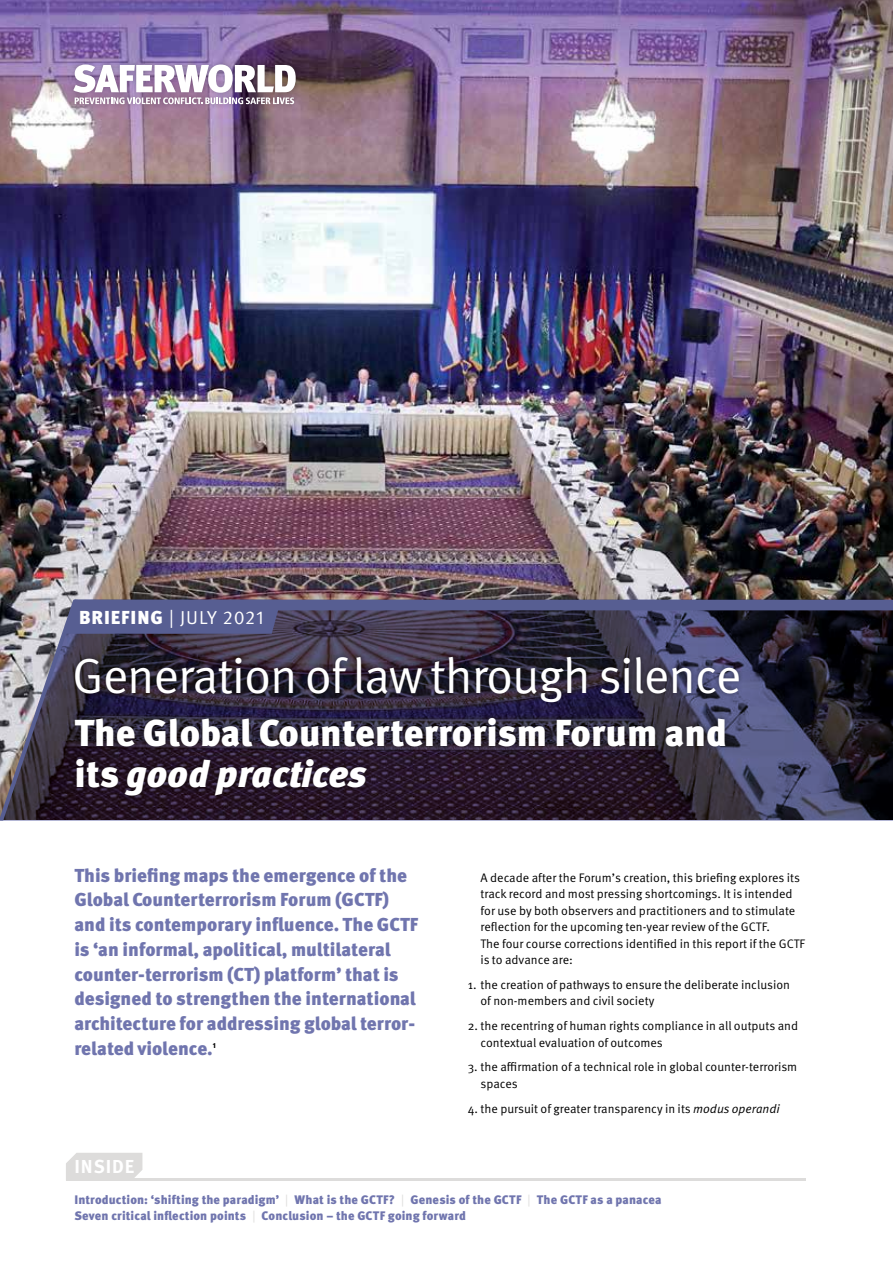
<style>
.page{position:relative;width:893px;height:1263px;background:#fff}
.page>*{position:absolute;margin:0;border:0;box-sizing:border-box;transform-origin:0 0}
.t1{font:49.5px "Meta Pro";letter-spacing:-.025em;color:#fff}
.t2{font:900 37.5px/41.2px "Meta Pro";color:#fff}
.t3{font:900 18.75px/24.8px "Meta Pro";color:#7075ae}
.t4{font:18.75px "Meta Pro";letter-spacing:.05em;color:#fff}
.t5{font:700 18.75px "Meta Pro";letter-spacing:.05em;color:#fff}
.t6{font:12.3px/16.5px "Meta Pro";color:#000}
.t7{font:900 12.3px/16.5px "Meta Pro";letter-spacing:.005em;color:#7075ae}
.t8{font:900 7.2px "Meta Pro";color:#000}
.s1{font-weight:900}
.s2{font-style:italic}
.s3{font-weight:400;color:#dddcdb}
</style>
<div class="page">
<img style="left:0;top:0;width:893px;height:600px">
<div style="left:68px;top:59px;width:233px;height:51px;background:#000;opacity:.25"></div>
<svg style="left:73px;top:65px;width:223px;height:39px"></svg>
<hr style="left:66px;top:1178px;width:740px;height:2px;background:#dddcdb">
<div style="left:66px;top:1153px;width:76px;height:25px;background:#dddcdb"></div>
<svg style="left:0;top:600px;width:893px;height:220px;background:#352f44"></svg>
<h3 class="t4" style="left:79px;top:606px;width:186px"><span class="s1">BRIEFING</span> | JULY 2021</h3>
<h1 class="t1" style="left:72px;top:646px;width:671px">Generation of law through silence</h1>
<h2 class="t2" style="left:74px;top:713px;width:654px">The Global Counterterrorism Forum and its <span class="s2">good practices</span></h2>
<p class="t3" style="left:74px;top:863px;width:345px">This briefing maps the emergence of the Global Counterterrorism Forum (GCTF) and its contemporary influence. The GCTF is ‘an informal, apolitical, multilateral counter-terrorism (CT) platform’ that is designed to strengthen the international architecture for addressing global terror&shy;related violence.</p>
<p class="t8" style="left:213px;top:1041px;width:5px">1</p>
<h3 class="t5" style="left:74px;top:1155px;width:62px">INSIDE</h3>
<p class="t6" style="left:480px;top:869px;width:326px">A decade after the Forum’s creation, this briefing explores its track record and most pressing shortcomings. It is intended for use by both observers and practitioners and to stimulate reflection for the upcoming ten-year review of the GCTF.<br>The four course corrections identified in this report if the GCTF is to advance are:</p>
<p class="t6" style="left:480px;top:976px;width:311px;text-indent:-13px">1. the creation of pathways to ensure the deliberate inclusion of non-members and civil society</p>
<p class="t6" style="left:480px;top:1018px;width:319px;text-indent:-13px">2. the recentring of human rights compliance in all outputs and contextual evaluation of outcomes</p>
<p class="t6" style="left:480px;top:1059px;width:318px;text-indent:-13px">3. the affirmation of a technical role in global counter-terrorism spaces</p>
<p class="t6" style="left:468px;top:1100px;width:314px">4. the pursuit of greater transparency in its <span class="s2">modus operandi</span></p>
<p class="t7" style="left:74px;top:1191px;width:589px">Introduction: ‘shifting the paradigm’ <span class="s3">|</span> What is the GCTF? <span class="s3">|</span> Genesis of the GCTF <span class="s3">|</span> The GCTF as a panacea<br>Seven critical inflection points <span class="s3">|</span> Conclusion – the GCTF going forward</p>
</div>
